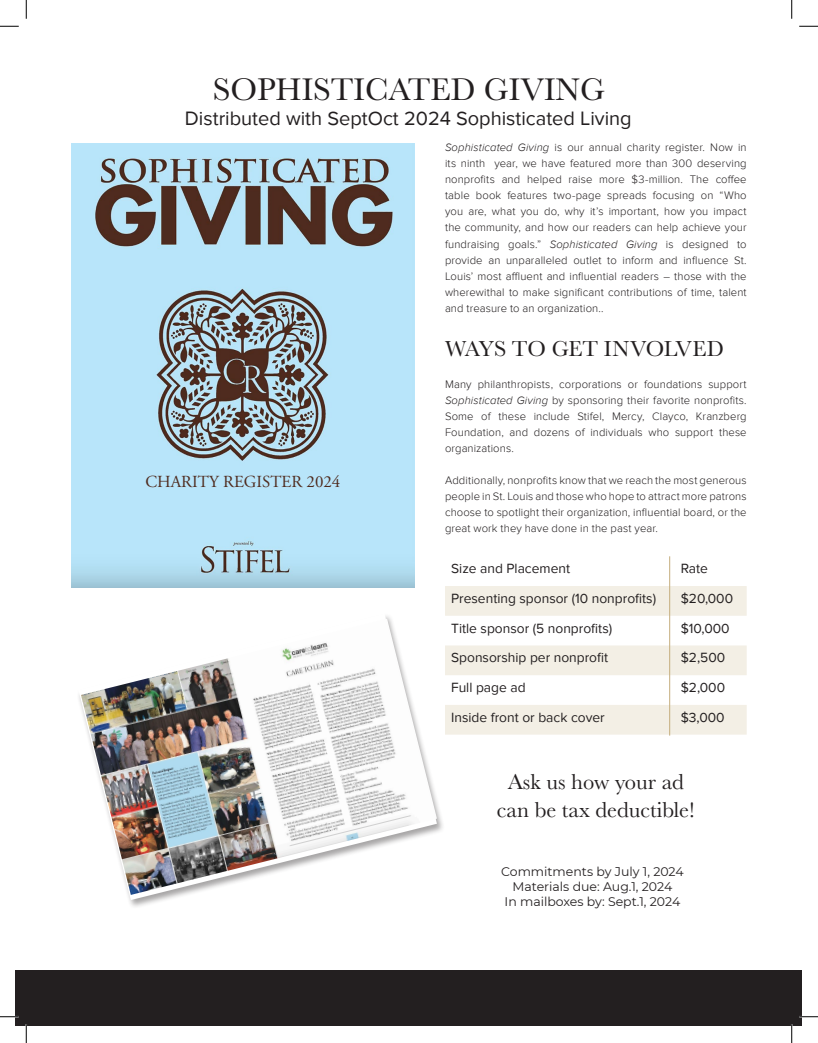
<style>
.page{position:relative;width:818px;height:1043px;background:#fff}
.page>*{position:absolute;margin:0;border:0;box-sizing:border-box;transform-origin:0 0}
.t1{font:32.5px "Baskerville";color:#231f20}
.t2{font:22.5px/28px "Baskerville";color:#231f20;text-align:center}
.t3{font:20px "Proxima Nova";color:#231f20}
.t4{font:16.88px "Adobe Garamond Pro";color:#4f2b1e}
.t5{font:13.75px "Proxima Nova";color:#231f20}
.t6{font:12.5px "Montserrat";color:#231f20}
.t7{font:300 11.25px/16px "Proxima Nova";letter-spacing:.01em;color:#231f20;text-align:justify}
.s1{font-style:italic}
</style>
<div class="page">
<img style="left:71px;top:143px;width:343px;height:444px">
<svg style="left:445px;top:586px;width:301px;height:148px;fill:#f3efe5"></svg>
<hr style="left:669px;top:556px;width:1px;height:179px;background:#c4ad7d">
<div style="left:15px;top:969px;width:786px;height:56px;background:#231f20"></div>
<img style="left:81px;top:618px;width:356px;height:276px">
<svg style="left:0;top:25px;width:19px;height:2px"></svg>
<svg style="left:799px;top:25px;width:19px;height:2px"></svg>
<svg style="left:0;top:1016px;width:19px;height:1px"></svg>
<svg style="left:799px;top:1015px;width:19px;height:2px"></svg>
<svg style="left:25px;top:0;width:2px;height:19px"></svg>
<svg style="left:25px;top:1024px;width:2px;height:18px"></svg>
<svg style="left:791px;top:0;width:1px;height:19px"></svg>
<svg style="left:790px;top:1024px;width:2px;height:18px"></svg>
<p class="t1" style="left:213px;top:69px;width:393px">SOPHISTICATED GIVING</p>
<p class="t3" style="left:185px;top:107px;width:448px">Distributed with SeptOct 2024 Sophisticated Living</p>
<p class="t4" style="left:145px;top:471px;width:196px">CHARITY REGISTER 2024</p>
<p class="t7" style="left:445px;top:140px;width:303px"><span class="s1">Sophisticated Giving</span> is our annual charity register. Now in its ninth year, we have featured more than 300 deserving nonprofits and helped raise more $3-million. The coffee table book features two-page spreads focusing on “Who you are, what you do, why it’s important, how you impact the community, and how our readers can help achieve your fundraising goals.” <span class="s1">Sophisticated Giving</span> is designed to provide an unparalleled outlet to inform and influence St.<br>Louis’ most affluent and influential readers – those with the wherewithal to make significant contributions of time, talent and treasure to an organization..</p>
<p class="t2" style="left:445px;top:334px;width:280px">WAYS TO GET INVOLVED</p>
<p class="t7" style="left:445px;top:376px;width:303px">Many philanthropists, corporations or foundations support <span class="s1">Sophisticated Giving</span> by sponsoring their favorite nonprofits.<br>Some of these include Stifel, Mercy, Clayco, Kranzberg Foundation, and dozens of individuals who support these organizations.</p>
<p class="t7" style="left:445px;top:472px;width:303px">Additionally, nonprofits know that we reach the most generous people in St. Louis and those who hope to attract more patrons choose to spotlight their organization, influential board, or the great work they have done in the past year.</p>
<p class="t5" style="left:451px;top:561px;width:120px">Size and Placement</p>
<p class="t5" style="left:680px;top:561px;width:29px">Rate</p>
<p class="t5" style="left:451px;top:590px;width:206px">Presenting sponsor (10 nonprofits)</p>
<p class="t5" style="left:680px;top:590px;width:54px">$20,000</p>
<p class="t5" style="left:451px;top:620px;width:162px">Title sponsor (5 nonprofits)</p>
<p class="t5" style="left:680px;top:620px;width:50px">$10,000</p>
<p class="t5" style="left:451px;top:650px;width:159px">Sponsorship per nonprofit</p>
<p class="t5" style="left:680px;top:650px;width:46px">$2,500</p>
<p class="t5" style="left:451px;top:679px;width:76px">Full page ad</p>
<p class="t5" style="left:680px;top:679px;width:46px">$2,000</p>
<p class="t5" style="left:451px;top:709px;width:155px">Inside front or back cover</p>
<p class="t5" style="left:680px;top:709px;width:45px">$3,000</p>
<p class="t2" style="left:497px;top:768px;width:199px">Ask us how your ad can be tax deductible!</p>
<p class="t6" style="left:501px;top:862px;width:184px">Commitments by July 1, 2024</p>
<p class="t6" style="left:512px;top:877px;width:161px">Materials due: Aug.1, 2024</p>
<p class="t6" style="left:504px;top:892px;width:177px">In mailboxes by: Sept.1, 2024</p>
</div>
